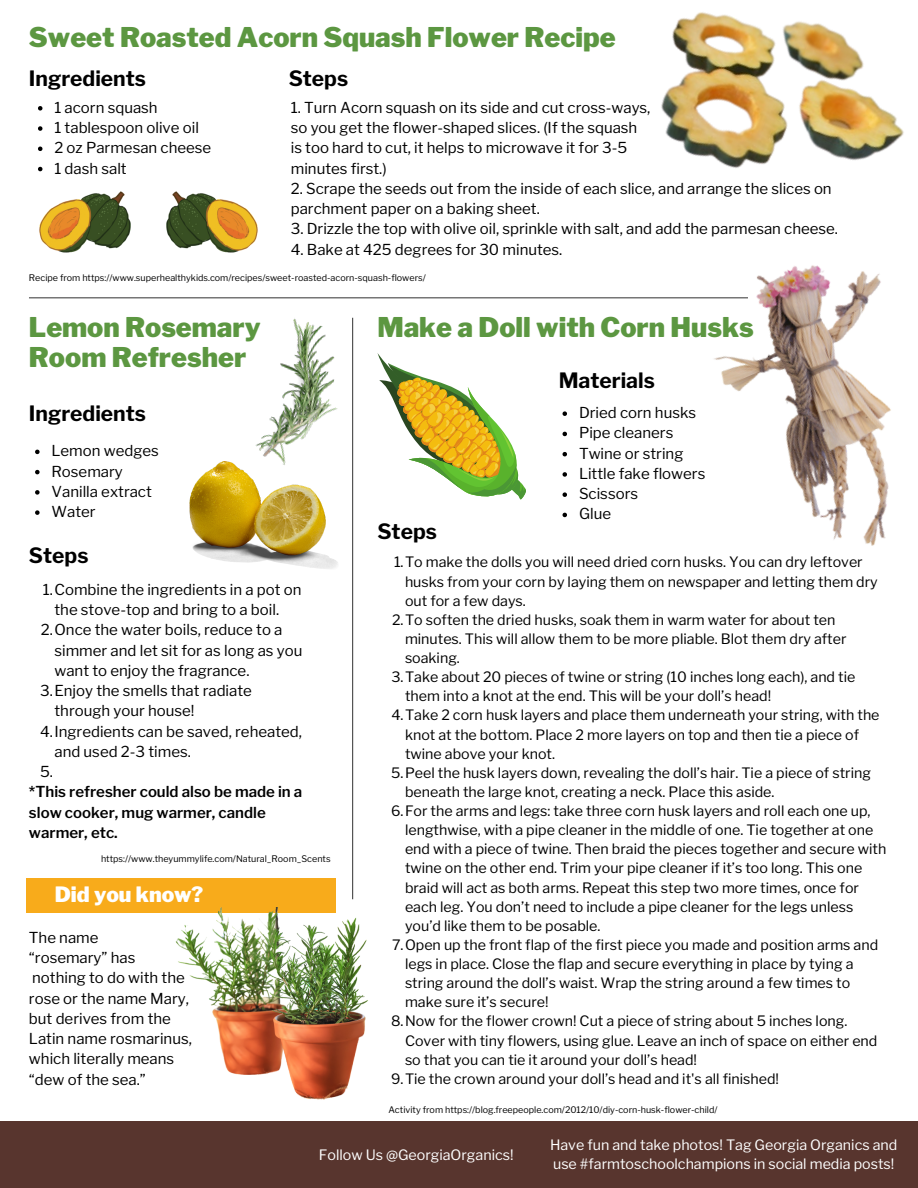
<style>
.page{position:relative;width:918px;height:1188px;background:#fff}
.page>*{position:absolute;margin:0;border:0;box-sizing:border-box;transform-origin:0 0}
.t1{font:900 27px "Libre Franklin";color:#5c9741}
.t2{font:700 21px "Libre Franklin";color:#000}
.t3{font:900 21px "Libre Franklin";color:#fff}
.t4{font:15px/20.2px "Libre Franklin";color:#000}
.t5{font:600 15px/20.2px "Libre Franklin";color:#000}
.t6{font:14.25px/19.2px "Libre Franklin";color:#000}
.t7{font:14.25px "Libre Franklin";color:#fff}
.t8{font:9px "Libre Franklin";color:#000}
</style>
<div class="page">
<div style="left:0;top:1121px;width:918px;height:67px;background:#58352e"></div>
<svg style="left:29px;top:297px;width:575px;height:1px"></svg>
<svg style="left:352px;top:475px;width:1px;height:424px"></svg>
<img style="left:661px;top:12px;width:243px;height:136px">
<img style="left:39px;top:191px;width:92px;height:62px">
<img style="left:166px;top:191px;width:92px;height:62px">
<img style="left:604px;top:148px;width:287px;height:398px">
<img style="left:255px;top:318px;width:99px;height:157px">
<img style="left:189px;top:462px;width:150px;height:107px">
<svg style="left:377px;top:353px;width:149px;height:147px"></svg>
<div style="left:26px;top:878px;width:309px;height:35px;background:#f8ab1b"></div>
<svg style="left:38px;top:106px;width:4px;height:5px"></svg>
<svg style="left:38px;top:126px;width:4px;height:5px"></svg>
<svg style="left:38px;top:147px;width:4px;height:4px"></svg>
<svg style="left:38px;top:167px;width:4px;height:4px"></svg>
<svg style="left:563px;top:411px;width:4px;height:5px"></svg>
<svg style="left:563px;top:432px;width:4px;height:4px"></svg>
<svg style="left:563px;top:452px;width:4px;height:4px"></svg>
<svg style="left:563px;top:472px;width:4px;height:5px"></svg>
<svg style="left:563px;top:492px;width:4px;height:5px"></svg>
<svg style="left:563px;top:513px;width:4px;height:4px"></svg>
<svg style="left:35px;top:450px;width:5px;height:4px"></svg>
<svg style="left:35px;top:470px;width:5px;height:4px"></svg>
<svg style="left:35px;top:490px;width:5px;height:5px"></svg>
<svg style="left:35px;top:510px;width:5px;height:5px"></svg>
<img style="left:175px;top:907px;width:193px;height:193px">
<p class="t1" style="left:29px;top:21px;width:588px">Sweet Roasted Acorn Squash Flower Recipe</p>
<p class="t2" style="left:29px;top:66px;width:118px">Ingredients</p>
<p class="t4" style="left:54px;top:97px;width:105px">1 acorn squash</p>
<p class="t4" style="left:54px;top:118px;width:146px">1 tablespoon olive oil</p>
<p class="t4" style="left:54px;top:138px;width:158px">2 oz Parmesan cheese</p>
<p class="t4" style="left:54px;top:158px;width:74px">1 dash salt</p>
<p class="t2" style="left:289px;top:66px;width:61px">Steps</p>
<p class="t4" style="left:291px;top:97px;width:361px">1. Turn Acorn squash on its side and cut cross-ways,</p>
<p class="t4" style="left:291px;top:118px;width:348px">so you get the flower-shaped slices. (If the squash</p>
<p class="t4" style="left:291px;top:158px;width:97px">minutes first.)</p>
<p class="t4" style="left:291px;top:178px;width:542px">2. Scrape the seeds out from the inside of each slice, and arrange the slices on parchment paper on a baking sheet.</p>
<p class="t4" style="left:291px;top:219px;width:549px">3. Drizzle the top with olive oil, sprinkle with salt, and add the parmesan cheese.</p>
<p class="t4" style="left:291px;top:239px;width:273px">4. Bake at 425 degrees for 30 minutes.</p>
<p class="t4" style="left:291px;top:138px;width:338px">is too hard to cut, it helps to microwave it for 3-5</p>
<p class="t8" style="left:29px;top:272px;width:398px">Recipe from https://www.superhealthykids.com/recipes/sweet-roasted-acorn-squash-flowers/</p>
<p class="t1" style="left:377px;top:311px;width:378px">Make a Doll with Corn Husks</p>
<p class="t2" style="left:559px;top:367px;width:98px">Materials</p>
<p class="t1" style="left:29px;top:311px;width:233px">Lemon Rosemary</p>
<p class="t1" style="left:29px;top:341px;width:219px">Room Refresher</p>
<p class="t2" style="left:29px;top:401px;width:118px">Ingredients</p>
<p class="t4" style="left:579px;top:403px;width:119px">Dried corn husks</p>
<p class="t4" style="left:579px;top:423px;width:96px">Pipe cleaners</p>
<p class="t4" style="left:579px;top:443px;width:106px">Twine or string</p>
<p class="t4" style="left:579px;top:463px;width:128px">Little fake flowers</p>
<p class="t4" style="left:579px;top:484px;width:61px">Scissors</p>
<p class="t4" style="left:579px;top:504px;width:34px">Glue</p>
<p class="t4" style="left:52px;top:441px;width:109px">Lemon wedges</p>
<p class="t4" style="left:52px;top:461px;width:73px">Rosemary</p>
<p class="t4" style="left:52px;top:481px;width:102px">Vanilla extract</p>
<p class="t4" style="left:52px;top:502px;width:46px">Water</p>
<p class="t2" style="left:29px;top:543px;width:61px">Steps</p>
<p class="t4" style="left:54px;top:579px;width:249px;text-indent:-12px">1.Combine the ingredients in a pot on the stove-top and bring to a boil.</p>
<p class="t4" style="left:54px;top:620px;width:249px;text-indent:-14px">2.Once the water boils, reduce to a simmer and let sit for as long as you want to enjoy the fragrance.</p>
<p class="t4" style="left:54px;top:681px;width:199px;text-indent:-14px">3.Enjoy the smells that radiate through your house!</p>
<p class="t4" style="left:40px;top:721px;width:263px">4.Ingredients can be saved, reheated,</p>
<p class="t4" style="left:54px;top:741px;width:138px">and used 2-3 times.</p>
<p class="t4" style="left:40px;top:762px;width:14px">5.</p>
<p class="t5" style="left:29px;top:782px;width:275px">*This refresher could also be made in a slow cooker, mug warmer, candle warmer, etc.</p>
<p class="t8" style="left:101px;top:853px;width:231px">https://www.theyummylife.com/Natural_Room_Scents</p>
<p class="t3" style="left:55px;top:882px;width:150px">Did you know?</p>
<p class="t4" style="left:29px;top:927px;width:164px">The name<br>“rosemary” has nothing to do with the rose or the name Mary, but derives from the<br>Latin name rosmarinus, which literally means “dew of the sea.”</p>
<p class="t2" style="left:377px;top:519px;width:61px">Steps</p>
<p class="t6" style="left:405px;top:553px;width:474px;text-indent:-11px">1.To make the dolls you will need dried corn husks. You can dry leftover husks from your corn by laying them on newspaper and letting them dry out for a few days.</p>
<p class="t6" style="left:405px;top:610px;width:443px;text-indent:-13px">2.To soften the dried husks, soak them in warm water for about ten minutes. This will allow them to be more pliable. Blot them dry after soaking.</p>
<p class="t6" style="left:405px;top:668px;width:452px;text-indent:-14px">3.Take about 20 pieces of twine or string (10 inches long each), and tie them into a knot at the end. This will be your doll’s head!</p>
<p class="t6" style="left:405px;top:706px;width:476px;text-indent:-14px">4.Take 2 corn husk layers and place them underneath your string, with the knot at the bottom. Place 2 more layers on top and then tie a piece of twine above your knot.</p>
<p class="t6" style="left:405px;top:763px;width:467px;text-indent:-14px">5.Peel the husk layers down, revealing the doll’s hair. Tie a piece of string beneath the large knot, creating a neck. Place this aside.</p>
<p class="t6" style="left:405px;top:801px;width:483px;text-indent:-14px">6.For the arms and legs: take three corn husk layers and roll each one up, lengthwise, with a pipe cleaner in the middle of one. Tie together at one end with a piece of twine. Then braid the pieces together and secure with twine on the other end. Trim your pipe cleaner if it’s too long. This one braid will act as both arms. Repeat this step two more times, once for each leg. You don’t need to include a pipe cleaner for the legs unless you’d like them to be posable.</p>
<p class="t6" style="left:405px;top:935px;width:475px;text-indent:-13px">7.Open up the front flap of the first piece you made and position arms and legs in place. Close the flap and secure everything in place by tying a string around the doll’s waist. Wrap the string around a few times to make sure it’s secure!</p>
<p class="t6" style="left:405px;top:1012px;width:474px;text-indent:-14px">8.Now for the flower crown! Cut a piece of string about 5 inches long.<br>Cover with tiny flowers, using glue. Leave an inch of space on either end so that you can tie it around your doll’s head!</p>
<p class="t6" style="left:391px;top:1069px;width:389px">9.Tie the crown around your doll’s head and it's all finished!</p>
<p class="t8" style="left:388px;top:1104px;width:331px">Activity from https://blog.freepeople.com/2012/10/diy-corn-husk-flower-child/</p>
<p class="t7" style="left:319px;top:1146px;width:196px">Follow Us @GeorgiaOrganics!</p>
<p class="t7" style="left:550px;top:1136px;width:349px">Have fun and take photos! Tag Georgia Organics and</p>
<p class="t7" style="left:553px;top:1156px;width:343px">use #farmtoschoolchampions in social media posts!</p>
</div>
